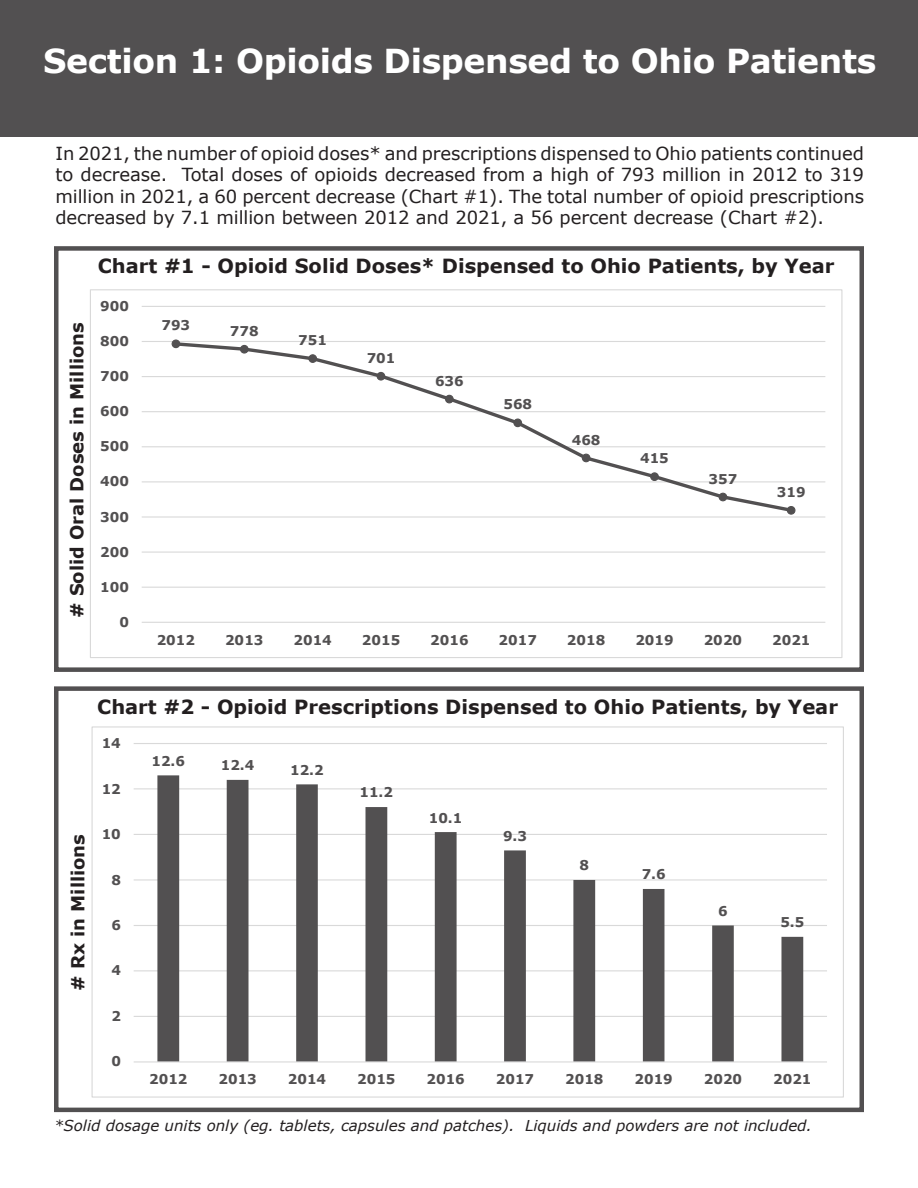
<style>
.page{position:relative;width:918px;height:1188px;background:#fff}
.page>*{position:absolute;margin:0;border:0;box-sizing:border-box;transform-origin:0 0}
.t1{font:700 33px "Verdana";letter-spacing:-.01em;color:#fff}
.t2{font:700 19.5px "Verdana";color:#231f20}
.t3{font:18px/21.6px "Verdana";letter-spacing:-.005em;color:#231f20;text-align:justify}
.t4{font:700 18px "Verdana";color:#231f20}
.t5{font:italic 15px "Verdana";color:#231f20}
.t6{font:700 13.5px "Verdana";letter-spacing:-.005em;color:#525051}
</style>
<div class="page">
<div style="left:54px;top:246px;width:810px;height:426px;border:4px solid #525051"></div>
<div style="left:1px;top:0;width:917px;height:136px;background:#525051"></div>
<div style="left:54px;top:686px;width:810px;height:426px;border:4px solid #525051"></div>
<hr style="left:134px;top:1016px;width:693px;height:1px;background:#d9d9d9">
<hr style="left:134px;top:970px;width:693px;height:1px;background:#d9d9d9">
<hr style="left:134px;top:925px;width:693px;height:1px;background:#d9d9d9">
<hr style="left:134px;top:879px;width:693px;height:2px;background:#d9d9d9">
<hr style="left:134px;top:834px;width:693px;height:1px;background:#d9d9d9">
<hr style="left:134px;top:788px;width:693px;height:1px;background:#d9d9d9">
<hr style="left:134px;top:743px;width:693px;height:1px;background:#d9d9d9">
<svg style="left:157px;top:775px;width:646px;height:286px"></svg>
<hr style="left:134px;top:1061px;width:693px;height:2px;background:#d9d9d9">
<hr style="left:142px;top:587px;width:683px;height:1px;background:#d9d9d9">
<hr style="left:142px;top:552px;width:683px;height:1px;background:#d9d9d9">
<hr style="left:142px;top:516px;width:683px;height:2px;background:#d9d9d9">
<hr style="left:142px;top:481px;width:683px;height:1px;background:#d9d9d9">
<hr style="left:142px;top:446px;width:683px;height:1px;background:#d9d9d9">
<hr style="left:142px;top:411px;width:683px;height:1px;background:#d9d9d9">
<hr style="left:142px;top:376px;width:683px;height:1px;background:#d9d9d9">
<hr style="left:142px;top:341px;width:683px;height:1px;background:#d9d9d9">
<hr style="left:142px;top:306px;width:683px;height:1px;background:#d9d9d9">
<hr style="left:142px;top:622px;width:683px;height:1px;background:#d9d9d9">
<svg style="left:172px;top:340px;width:623px;height:174px"></svg>
<div style="left:172px;top:340px;width:8px;height:8px;background:#525051;border-radius:50%"></div>
<div style="left:172px;top:339px;width:8px;height:9px;border:1px solid #525051;border-radius:50%"></div>
<div style="left:241px;top:345px;width:7px;height:8px;background:#525051;border-radius:50%"></div>
<div style="left:240px;top:345px;width:9px;height:9px;border:1px solid #525051;border-radius:50%"></div>
<div style="left:309px;top:355px;width:7px;height:7px;background:#525051;border-radius:50%"></div>
<div style="left:308px;top:354px;width:9px;height:9px;border:1px solid #525051;border-radius:50%"></div>
<div style="left:377px;top:372px;width:8px;height:8px;background:#525051;border-radius:50%"></div>
<div style="left:377px;top:372px;width:8px;height:9px;border:1px solid #525051;border-radius:50%"></div>
<div style="left:446px;top:395px;width:7px;height:8px;background:#525051;border-radius:50%"></div>
<div style="left:445px;top:395px;width:9px;height:8px;border:1px solid #525051;border-radius:50%"></div>
<div style="left:514px;top:419px;width:8px;height:8px;background:#525051;border-radius:50%"></div>
<div style="left:513px;top:419px;width:9px;height:8px;border:1px solid #525051;border-radius:50%"></div>
<div style="left:582px;top:454px;width:8px;height:8px;background:#525051;border-radius:50%"></div>
<div style="left:582px;top:454px;width:8px;height:8px;border:1px solid #525051;border-radius:50%"></div>
<div style="left:651px;top:473px;width:7px;height:7px;background:#525051;border-radius:50%"></div>
<div style="left:650px;top:472px;width:9px;height:9px;border:1px solid #525051;border-radius:50%"></div>
<div style="left:719px;top:493px;width:8px;height:8px;background:#525051;border-radius:50%"></div>
<div style="left:719px;top:493px;width:8px;height:8px;border:1px solid #525051;border-radius:50%"></div>
<div style="left:787px;top:507px;width:8px;height:7px;background:#525051;border-radius:50%"></div>
<div style="left:787px;top:506px;width:8px;height:9px;border:1px solid #525051;border-radius:50%"></div>
<p class="t1" style="left:43px;top:38px;width:835px">Section 1: Opioids Dispensed to Ohio Patients</p>
<p class="t3" style="left:56px;top:142px;width:810px">In 2021, the number of opioid doses* and prescriptions dispensed to Ohio patients continued to decrease. Total doses of opioids decreased from a high of 793 million in 2012 to 319 million in 2021, a 60 percent decrease (Chart #1). The total number of opioid prescriptions decreased by 7.1 million between 2012 and 2021, a 56 percent decrease (Chart #2).</p>
<p class="t2" style="left:98px;top:252px;width:738px">Chart #1 - Opioid Solid Doses* Dispensed to Ohio Patients, by Year</p>
<p class="t4" style="left:64px;top:618px;width:297px;rotate:-90deg"># Solid Oral Doses in Millions</p>
<p class="t6" style="left:100px;top:296px;width:30px">900</p>
<p class="t6" style="left:100px;top:331px;width:30px">800</p>
<p class="t6" style="left:100px;top:367px;width:30px">700</p>
<p class="t6" style="left:100px;top:402px;width:30px">600</p>
<p class="t6" style="left:100px;top:437px;width:30px">500</p>
<p class="t6" style="left:100px;top:472px;width:30px">400</p>
<p class="t6" style="left:100px;top:507px;width:30px">300</p>
<p class="t6" style="left:100px;top:542px;width:30px">200</p>
<p class="t6" style="left:100px;top:577px;width:30px">100</p>
<p class="t6" style="left:119px;top:612px;width:11px">0</p>
<p class="t6" style="left:162px;top:316px;width:30px">793</p>
<p class="t6" style="left:230px;top:321px;width:30px">778</p>
<p class="t6" style="left:298px;top:331px;width:30px">751</p>
<p class="t6" style="left:367px;top:348px;width:30px">701</p>
<p class="t6" style="left:435px;top:371px;width:30px">636</p>
<p class="t6" style="left:503px;top:395px;width:30px">568</p>
<p class="t6" style="left:572px;top:430px;width:30px">468</p>
<p class="t6" style="left:640px;top:449px;width:30px">415</p>
<p class="t6" style="left:709px;top:469px;width:30px">357</p>
<p class="t6" style="left:777px;top:482px;width:30px">319</p>
<p class="t6" style="left:157px;top:630px;width:40px">2012</p>
<p class="t6" style="left:225px;top:630px;width:40px">2013</p>
<p class="t6" style="left:293px;top:630px;width:40px">2014</p>
<p class="t6" style="left:362px;top:630px;width:40px">2015</p>
<p class="t6" style="left:430px;top:630px;width:40px">2016</p>
<p class="t6" style="left:499px;top:630px;width:40px">2017</p>
<p class="t6" style="left:567px;top:630px;width:40px">2018</p>
<p class="t6" style="left:635px;top:630px;width:40px">2019</p>
<p class="t6" style="left:704px;top:630px;width:40px">2020</p>
<p class="t6" style="left:772px;top:630px;width:40px">2021</p>
<p class="t4" style="left:65px;top:991px;width:158px;rotate:-90deg"># Rx in Millions</p>
<p class="t2" style="left:97px;top:693px;width:742px">Chart #2 - Opioid Prescriptions Dispensed to Ohio Patients, by Year</p>
<p class="t6" style="left:102px;top:734px;width:21px">14</p>
<p class="t6" style="left:102px;top:779px;width:21px">12</p>
<p class="t6" style="left:102px;top:825px;width:21px">10</p>
<p class="t6" style="left:111px;top:870px;width:11px">8</p>
<p class="t6" style="left:111px;top:916px;width:11px">6</p>
<p class="t6" style="left:111px;top:961px;width:11px">4</p>
<p class="t6" style="left:111px;top:1006px;width:11px">2</p>
<p class="t6" style="left:152px;top:751px;width:35px">12.6</p>
<p class="t6" style="left:221px;top:756px;width:35px">12.4</p>
<p class="t6" style="left:290px;top:760px;width:35px">12.2</p>
<p class="t6" style="left:360px;top:783px;width:35px">11.2</p>
<p class="t6" style="left:429px;top:808px;width:35px">10.1</p>
<p class="t6" style="left:503px;top:826px;width:26px">9.3</p>
<p class="t6" style="left:580px;top:856px;width:11px">8</p>
<p class="t6" style="left:642px;top:865px;width:26px">7.6</p>
<p class="t6" style="left:718px;top:901px;width:11px">6</p>
<p class="t6" style="left:780px;top:913px;width:26px">5.5</p>
<p class="t6" style="left:111px;top:1052px;width:11px">0</p>
<p class="t6" style="left:149px;top:1070px;width:40px">2012</p>
<p class="t6" style="left:218px;top:1070px;width:40px">2013</p>
<p class="t6" style="left:288px;top:1070px;width:40px">2014</p>
<p class="t6" style="left:357px;top:1070px;width:40px">2015</p>
<p class="t6" style="left:426px;top:1070px;width:40px">2016</p>
<p class="t6" style="left:496px;top:1070px;width:40px">2017</p>
<p class="t6" style="left:565px;top:1070px;width:40px">2018</p>
<p class="t6" style="left:635px;top:1070px;width:40px">2019</p>
<p class="t6" style="left:704px;top:1070px;width:40px">2020</p>
<p class="t6" style="left:773px;top:1070px;width:40px">2021</p>
<p class="t5" style="left:54px;top:1115px;width:760px">*Solid dosage units only (eg. tablets, capsules and patches). Liquids and powders are not included.</p>
</div>
